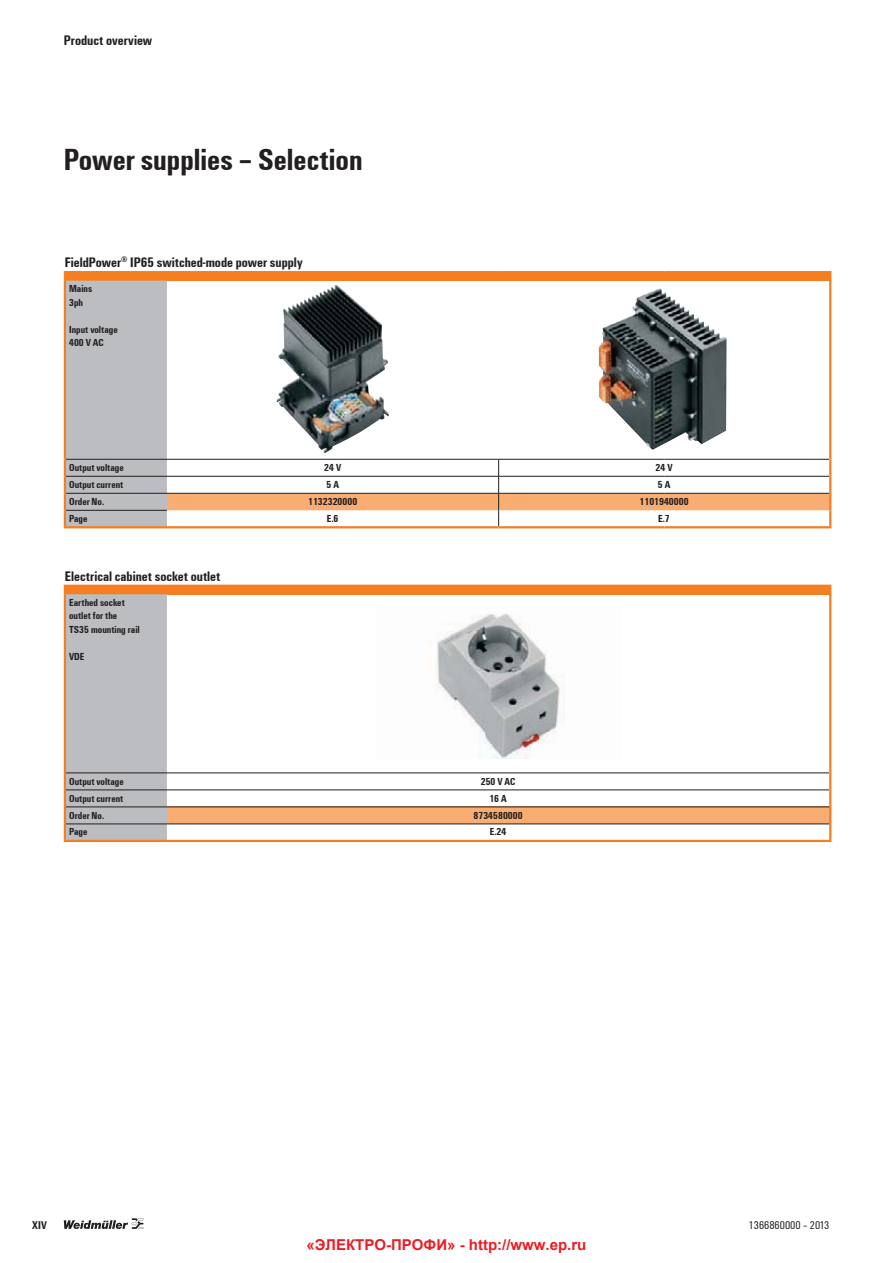
<style>
.page{position:relative;width:893px;height:1263px;background:#fff}
.page>*{position:absolute;margin:0;border:0;box-sizing:border-box;transform-origin:0 0}
.t1{font:700 31.5px "Weidmueller Condensed";color:#231f20}
.t2{font:700 15px "Arial";color:#ed1c24}
.t3{font:700 14.25px "Weidmueller Condensed";color:#231f20}
.t4{font:11.7px "Weidmueller Condensed";color:#231f20}
.t5{font:700 11.7px "Weidmueller Condensed";color:#231f20}
.t6{font:700 10.5px/13.5px "Weidmueller Condensed";color:#231f20}
</style>
<div class="page">
<div style="left:65px;top:586px;width:765px;height:8px;background:#f57e20"></div>
<div style="left:167px;top:807px;width:663px;height:17px;background:#faad72"></div>
<hr style="left:167px;top:773px;width:662px;height:1px;background:#231f20">
<hr style="left:167px;top:790px;width:662px;height:1px;background:#231f20">
<hr style="left:167px;top:824px;width:662px;height:1px;background:#231f20">
<hr style="left:64px;top:585px;width:103px;height:2px;background:#f57e20">
<hr style="left:167px;top:585px;width:664px;height:2px;background:#f57e20">
<hr style="left:829px;top:594px;width:2px;height:179px;background:#f57e20">
<svg style="left:64px;top:587px;width:103px;height:253px;background:#bbb7b5"></svg>
<svg style="left:829px;top:773px;width:2px;height:67px"></svg>
<hr style="left:64px;top:840px;width:103px;height:2px;background:#f57e20">
<hr style="left:167px;top:840px;width:664px;height:2px;background:#f57e20">
<hr style="left:167px;top:807px;width:662px;height:1px;background:#231f20">
<img style="left:437px;top:614px;width:128px;height:145px">
<hr style="left:64px;top:271px;width:103px;height:2px;background:#f57e20">
<hr style="left:167px;top:271px;width:332px;height:2px;background:#f57e20">
<hr style="left:499px;top:271px;width:165px;height:2px;background:#f57e20">
<hr style="left:664px;top:271px;width:167px;height:2px;background:#f57e20">
<hr style="left:64px;top:526px;width:435px;height:2px;background:#f57e20">
<hr style="left:499px;top:526px;width:165px;height:2px;background:#f57e20">
<hr style="left:664px;top:526px;width:167px;height:2px;background:#f57e20">
<svg style="left:64px;top:273px;width:767px;height:254px"></svg>
<img style="left:276px;top:285px;width:113px;height:168px">
<img style="left:599px;top:288px;width:128px;height:162px">
<svg style="left:64px;top:1218px;width:80px;height:11px"></svg>
<h3 class="t3" style="left:64px;top:31px;width:90px">Product overview</h3>
<h1 class="t1" style="left:64px;top:139px;width:300px">Power supplies – Selection</h1>
<h3 class="t3" style="left:65px;top:253px;width:239px">FieldPower<sup>®</sup> IP65 switched-mode power supply</h3>
<p class="t6" style="left:69px;top:282px;width:25px">Mains<br>3ph</p>
<p class="t6" style="left:69px;top:322px;width:50px">Input voltage<br>400 V AC</p>
<p class="t6" style="left:69px;top:461px;width:56px">Output voltage</p>
<p class="t6" style="left:324px;top:461px;width:18px">24 V</p>
<p class="t6" style="left:656px;top:461px;width:18px">24 V</p>
<p class="t6" style="left:69px;top:478px;width:56px">Output current</p>
<p class="t6" style="left:326px;top:478px;width:14px">5 A</p>
<p class="t6" style="left:658px;top:478px;width:14px">5 A</p>
<p class="t6" style="left:69px;top:495px;width:37px">Order No.</p>
<p class="t6" style="left:308px;top:495px;width:51px">1132320000</p>
<p class="t6" style="left:639px;top:495px;width:51px">1101940000</p>
<p class="t6" style="left:69px;top:511px;width:20px">Page</p>
<p class="t6" style="left:327px;top:511px;width:13px">E.6</p>
<p class="t6" style="left:658px;top:511px;width:13px">E.7</p>
<h3 class="t3" style="left:65px;top:567px;width:157px">Electrical cabinet socket outlet</h3>
<p class="t6" style="left:69px;top:595px;width:72px">Earthed socket outlet for the<br>TS35 mounting rail</p>
<p class="t6" style="left:69px;top:649px;width:17px">VDE</p>
<p class="t6" style="left:69px;top:774px;width:56px">Output voltage</p>
<p class="t6" style="left:481px;top:774px;width:36px">250 V AC</p>
<p class="t6" style="left:69px;top:791px;width:56px">Output current</p>
<p class="t6" style="left:489px;top:791px;width:19px">16 A</p>
<p class="t6" style="left:69px;top:808px;width:37px">Order No.</p>
<p class="t6" style="left:474px;top:808px;width:51px">8734580000</p>
<p class="t6" style="left:69px;top:825px;width:20px">Page</p>
<p class="t6" style="left:490px;top:825px;width:18px">E.24</p>
<p class="t5" style="left:32px;top:1217px;width:16px">XIV</p>
<p class="t4" style="left:749px;top:1217px;width:82px">1366860000 – 2013</p>
<h2 class="t2" style="left:307px;top:1236px;width:281px">«ЭЛЕКТРО-ПРОФИ» - http://www.ep.ru</h2>
</div>
